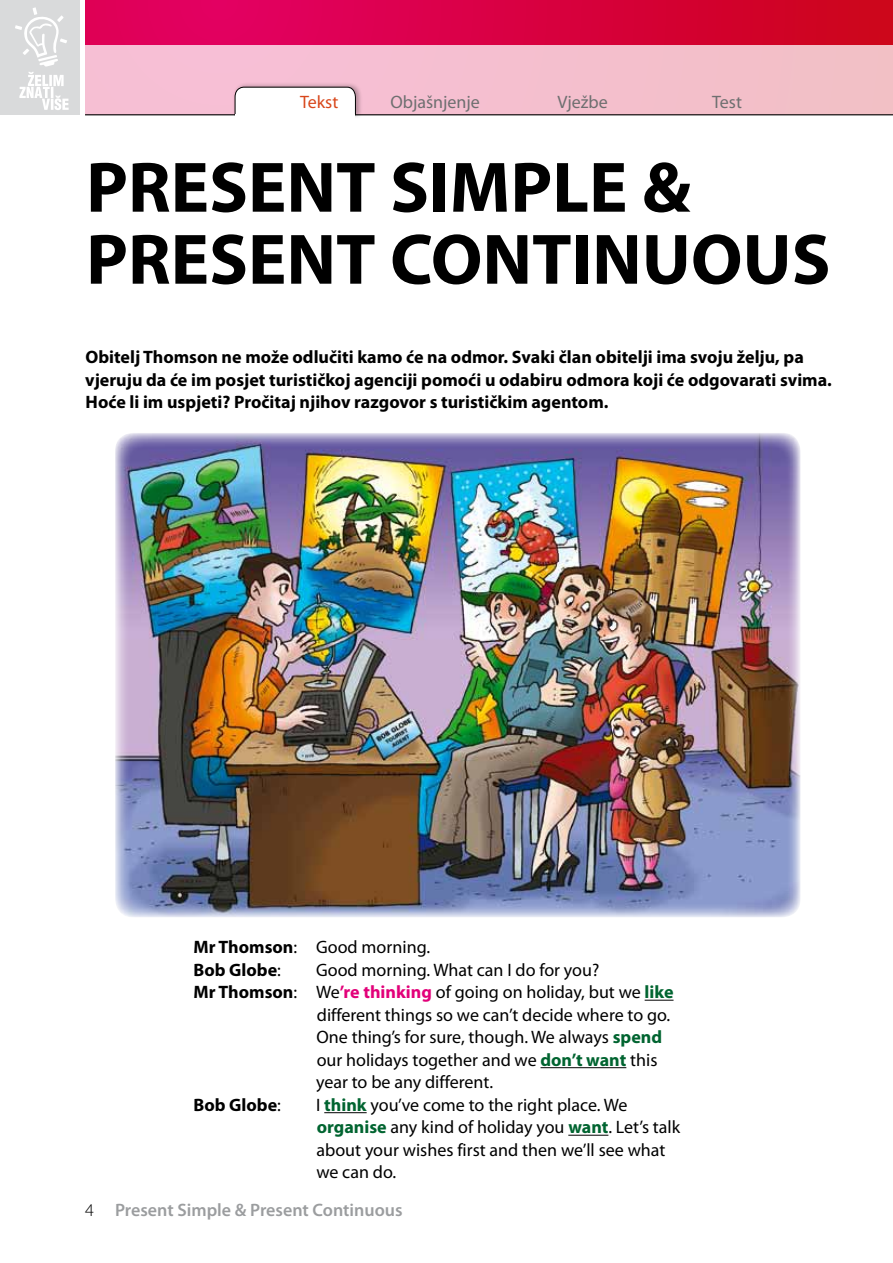
<style>
.page{position:relative;width:893px;height:1263px;background:#fff}
.page>*{position:absolute;margin:0;border:0;box-sizing:border-box;transform-origin:0 0}
.t1{font:700 72px/72px "Myriad Pro";color:#000}
.t2{font:18px/22.5px "Myriad Pro";color:#000}
.t3{font:700 18px/22.5px "Myriad Pro";color:#000}
.t4{font:600 18px "Myriad Pro";color:#9b9d9f}
.t5{font:18px "Myriad Pro";color:#6e6f70}
.t6{font:18px "Myriad Pro";color:#d8471b}
.t7{font:300 18px "Myriad Pro";color:#000}
.s1{font-weight:400}
.s2{font-weight:700}
.s3{font-weight:700;color:#e20079}
.s4{font-weight:700;color:#006430}
</style>
<div class="page">
<svg style="left:85px;top:0;width:808px;height:45px;background:#d80042"></svg>
<div style="left:84px;top:45px;width:809px;height:70px;background:#f5bfcf"></div>
<div style="left:0;top:0;width:80px;height:115px;background:#d9dadb"></div>
<hr style="left:85px;top:114px;width:808px;height:1px;background:#000">
<div style="left:232px;top:82px;width:130px;height:37px;background:#000;opacity:.28"></div>
<svg style="left:234px;top:86px;width:122px;height:30px;background:#f0eeef"></svg>
<div style="left:235px;top:114px;width:120px;height:6px;background:#fff"></div>
<svg style="left:15px;top:7px;width:54px;height:103px"></svg>
<svg style="left:645px;top:1000px;width:28px;height:1px"></svg>
<hr style="left:540px;top:1067px;width:86px;height:1px;background:#000">
<hr style="left:324px;top:1112px;width:43px;height:1px;background:#000">
<hr style="left:568px;top:1135px;width:40px;height:1px;background:#000">
<img style="left:115px;top:433px;width:686px;height:484px">
<p class="t6" style="left:300px;top:91px;width:40px">Tekst</p>
<p class="t5" style="left:390px;top:91px;width:91px">Objašnjenje</p>
<p class="t5" style="left:557px;top:91px;width:52px">Vježbe</p>
<p class="t5" style="left:712px;top:91px;width:31px">Test</p>
<h1 class="t1" style="left:86px;top:149px;width:746px">PRESENT SIMPLE &amp;<br>PRESENT CONTINUOUS</h1>
<p class="t3" style="left:85px;top:345px;width:748px">Obitelj Thomson ne može odlučiti kamo će na odmor. Svaki član obitelji ima svoju želju, pa vjeruju da će im posjet turističkoj agenciji pomoći u odabiru odmora koji će odgovarati svima.<br>Hoće li im uspjeti? Pročitaj njihov razgovor s turističkim agentom.</p>
<p class="t7" style="left:85px;top:1200px;width:10px">4</p>
<p class="t3" style="left:193px;top:935px;width:237px">Mr Thomson<span class="s1">: Good morning.<br></span>Bob Globe<span class="s1">:</span></p>
<p class="t2" style="left:316px;top:958px;width:285px">Good morning. What can I do for you?</p>
<p class="t2" style="left:194px;top:981px;width:481px"><span class="s2">Mr Thomson</span>: We<span class="s3">’re thinking</span> of going on holiday, but we <span class="s4">like</span></p>
<p class="t2" style="left:317px;top:1003px;width:353px">different things so we can’t decide where to go.</p>
<p class="t2" style="left:316px;top:1026px;width:347px">One thing’s for sure, though. We always <span class="s4">spend</span></p>
<p class="t2" style="left:317px;top:1048px;width:342px">our holidays together and we <span class="s4">don’t want</span> this</p>
<p class="t2" style="left:316px;top:1071px;width:177px">year to be any different.</p>
<p class="t3" style="left:193px;top:1093px;width:89px">Bob Globe<span class="s1">:</span></p>
<p class="t2" style="left:316px;top:1093px;width:366px">I <span class="s4">think</span> you’ve come to the right place. We <span class="s4">organise</span> any kind of holiday you <span class="s4">want</span>. Let’s talk about your wishes first and then we’ll see what we can do.</p>
<p class="t4" style="left:115px;top:1199px;width:289px">Present Simple &amp; Present Continuous</p>
</div>
